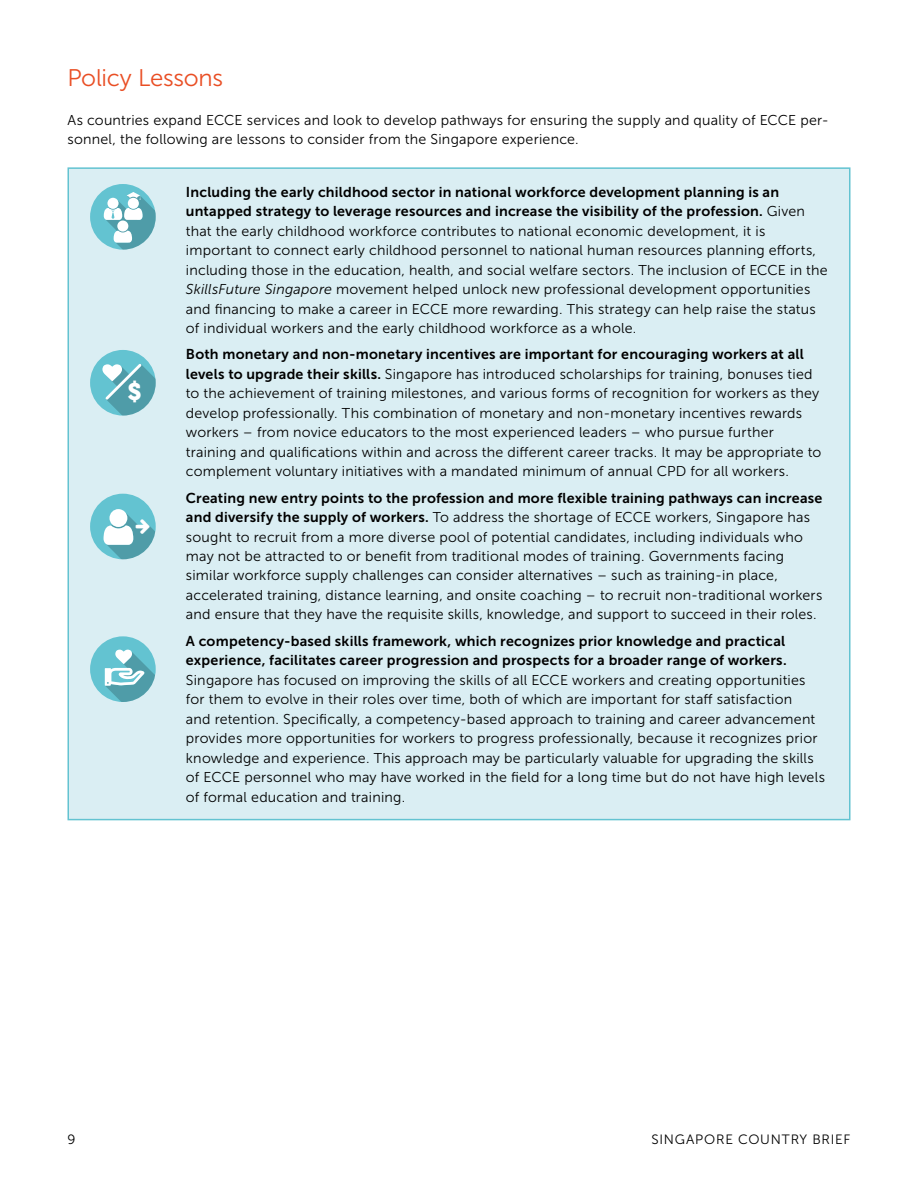
<style>
.page{position:relative;width:918px;height:1188px;background:#fff}
.page>*{position:absolute;margin:0;border:0;box-sizing:border-box;transform-origin:0 0}
.t1{font:24px "Museo Sans 300";letter-spacing:-.015em;color:#e94e24}
.t2{font:23.85px "Museo 900";color:#fff}
.t3{font:14.25px/19.5px "Museo Sans 300";letter-spacing:.015em;color:#000}
.t4{font:14.25px/19.5px "Museo Sans 700";letter-spacing:.015em;color:#000}
.t5{font:13.5px "Museo Sans 300";letter-spacing:.06em;color:#000}
.s1{font-family:"Museo Sans 300"}
.s2{font-style:italic}
.s3{font-family:"Museo Sans 700"}
</style>
<div class="page">
<div style="left:68px;top:168px;width:782px;height:652px;background:#daeef3"></div>
<div style="left:90px;top:184px;width:66px;height:65px;background:#63c3d1;border-radius:50%"></div>
<svg style="left:104px;top:192px;width:52px;height:58px"></svg>
<div style="left:90px;top:350px;width:66px;height:65px;background:#63c3d1;border-radius:50%"></div>
<svg style="left:102px;top:361px;width:54px;height:55px"></svg>
<div style="left:90px;top:494px;width:66px;height:65px;background:#63c3d1;border-radius:50%"></div>
<svg style="left:90px;top:636px;width:66px;height:66px"></svg>
<svg style="left:105px;top:650px;width:51px;height:52px;background:#89c6cf"></svg>
<svg style="left:104px;top:509px;width:52px;height:50px"></svg>
<h1 class="t1" style="left:68px;top:64px;width:157px">Policy Lessons</h1>
<p class="t3" style="left:67px;top:110px;width:763px">As countries expand ECCE services and look to develop pathways for ensuring the supply and quality of ECCE per&shy;sonnel, the following are lessons to consider from the Singapore experience.</p>
<p class="t4" style="left:186px;top:182px;width:621px">Including the early childhood sector in national workforce development planning is an untapped strategy to leverage resources and increase the visibility of the profession. <span class="s1">Given</span></p>
<p class="t3" style="left:186px;top:221px;width:643px">that the early childhood workforce contributes to national economic development, it is important to connect early childhood personnel to national human resources planning efforts, including those in the education, health, and social welfare sectors. The inclusion of ECCE in the <span class="s2">SkillsFuture Singapore</span> movement helped unlock new professional development opportunities and financing to make a career in ECCE more rewarding. This strategy can help raise the status of individual workers and the early childhood workforce as a whole.</p>
<p class="t4" style="left:186px;top:345px;width:619px">Both monetary and non-monetary incentives are important for encouraging workers at all</p>
<p class="t3" style="left:186px;top:364px;width:637px"><span class="s3">levels to upgrade their skills.</span> Singapore has introduced scholarships for training, bonuses tied to the achievement of training milestones, and various forms of recognition for workers as they develop professionally. This combination of monetary and non-monetary incentives rewards workers – from novice educators to the most experienced leaders – who pursue further training and qualifications within and across the different career tracks. It may be appropriate to complement voluntary initiatives with a mandated minimum of annual CPD for all workers.</p>
<p class="t4" style="left:186px;top:488px;width:638px">Creating new entry points to the profession and more flexible training pathways can increase</p>
<p class="t3" style="left:186px;top:507px;width:638px"><span class="s3">and diversify the supply of workers.</span> To address the shortage of ECCE workers, Singapore has sought to recruit from a more diverse pool of potential candidates, including individuals who may not be attracted to or benefit from traditional modes of training. Governments facing similar workforce supply challenges can consider alternatives – such as training-in place, accelerated training, distance learning, and onsite coaching – to recruit non-traditional workers and ensure that they have the requisite skills, knowledge, and support to succeed in their roles.</p>
<p class="t4" style="left:186px;top:631px;width:602px">A competency-based skills framework, which recognizes prior knowledge and practical experience, facilitates career progression and prospects for a broader range of workers.</p>
<p class="t3" style="left:186px;top:670px;width:641px">Singapore has focused on improving the skills of all ECCE workers and creating opportunities for them to evolve in their roles over time, both of which are important for staff satisfaction<br>and retention. Specifically, a competency-based approach to training and career advancement provides more opportunities for workers to progress professionally, because it recognizes prior knowledge and experience. This approach may be particularly valuable for upgrading the skills of ECCE personnel who may have worked in the field for a long time but do not have high levels of formal education and training.</p>
<h2 class="t2" style="left:128px;top:379px;width:15px">$</h2>
<p class="t5" style="left:68px;top:1132px;width:10px">9</p>
<p class="t5" style="left:651px;top:1132px;width:201px">Singapore Country Brief</p>
</div>
